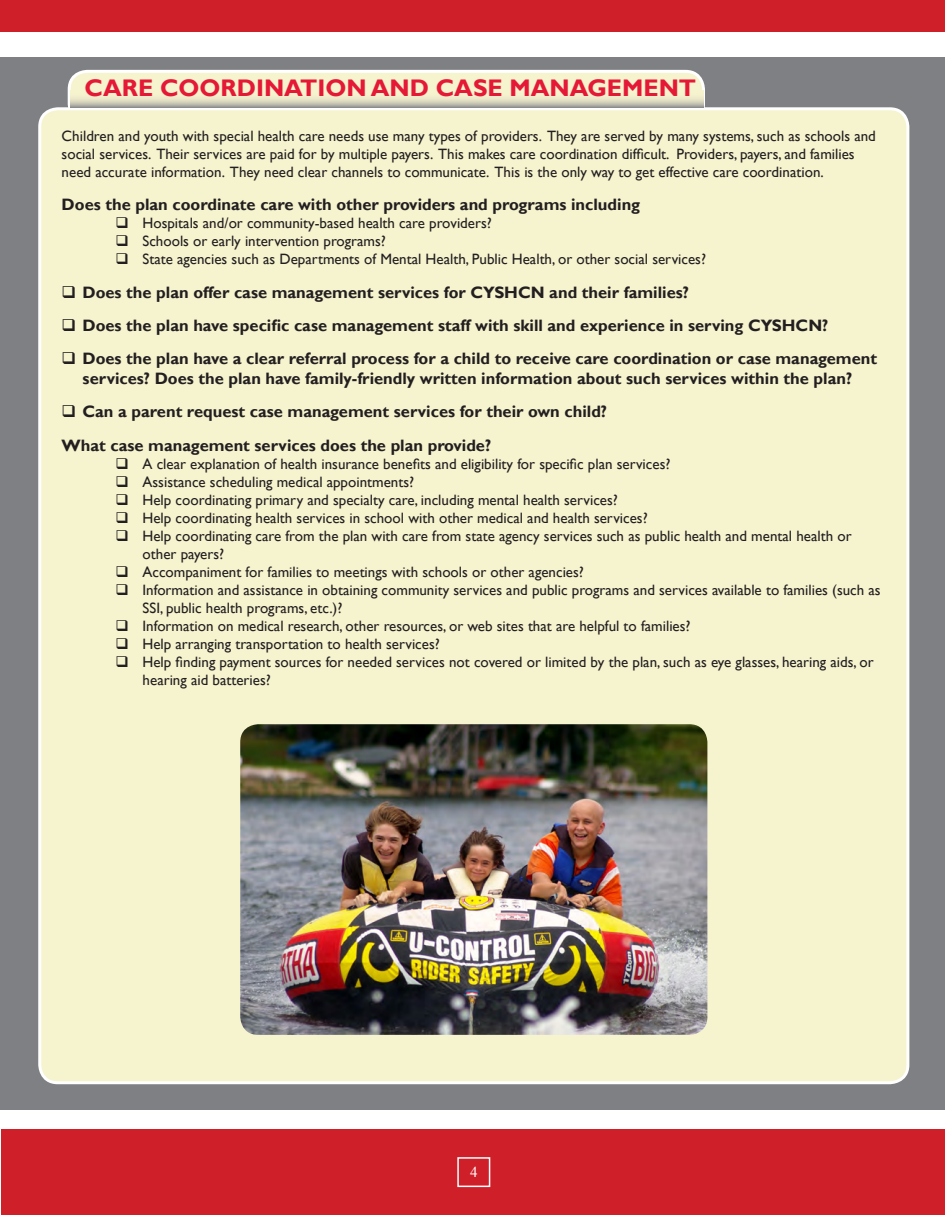
<style>
.page{position:relative;width:945px;height:1215px;background:#fff}
.page>*{position:absolute;margin:0;border:0;box-sizing:border-box;transform-origin:0 0}
.t1{font:700 24px "Gill Sans";color:#e51836}
.t2{font:700 16.5px/33.3px "Gill Sans";color:#231f20}
.t3{font:15px/18px "Gill Sans";color:#231f20}
.t4{font:15px "Times New Roman";color:#fff}
</style>
<div class="page">
<div style="left:0;top:58px;width:944px;height:1052px;background:#7e8083"></div>
<div style="left:2px;top:1129px;width:943px;height:86px;background:#cf202a"></div>
<div style="left:0;top:0;width:944px;height:32px;background:#cf202a"></div>
<div style="left:918px;top:0;width:27px;height:32px;background:#cf202a"></div>
<div style="left:69px;top:71px;width:634px;height:51px;background:#f6f3cf;border-radius:18px"></div>
<div style="left:68px;top:70px;width:637px;height:53px;border:3px solid #fff;border-radius:18px"></div>
<div style="left:40px;top:109px;width:868px;height:974px;background:#f6f3cf;border-radius:18px"></div>
<img style="left:240px;top:724px;width:467px;height:311px">
<svg style="left:70px;top:91px;width:633px;height:17px"></svg>
<div style="left:920px;top:58px;width:25px;height:1052px;background:#7e8083"></div>
<div style="left:457px;top:1157px;width:33px;height:30px;border:2px solid #fff"></div>
<h1 class="t1" style="left:85px;top:72px;width:613px">Care Coordination and Case Management</h1>
<p class="t3" style="left:62px;top:127px;width:816px">Children and youth with special health care needs use many types of providers. They are served by many systems, such as schools and social services. Their services are paid for by multiple payers. This makes care coordination difficult. Providers, payers, and families need accurate information. They need clear channels to communicate. This is the only way to get effective care coordination.</p>
<p class="t2" style="left:62px;top:188px;width:580px">Does the plan coordinate care with other providers and programs including</p>
<p class="t3" style="left:143px;top:214px;width:565px">Hospitals and/or community-based health care providers?<br>Schools or early intervention programs?<br>State agencies such as Departments of Mental Health, Public Health, or other social services?</p>
<p class="t2" style="left:83px;top:275px;width:796px">Does the plan offer case management services for CYSH CN and their families?<br>Does the plan have specific case management staff with skill and experience in serving CYSH CN?<br>Does the plan have a clear referral process for a child to receive care coordination or case management</p>
<p class="t2" style="left:83px;top:362px;width:771px">services? Does the plan have family-friendly written information about such services within the plan?</p>
<p class="t2" style="left:83px;top:395px;width:526px">Can a parent request case management services for their own child?</p>
<p class="t2" style="left:62px;top:428px;width:431px">What case management services does the plan provide?</p>
<p class="t3" style="left:143px;top:454px;width:740px">A clear explanation of health insurance benefits and eligibility for specific plan services?<br>Assistance scheduling medical appointments?<br>Help coordinating primary and specialty care, including mental health services?<br>Help coordinating health services in school with other medical and health services?<br>Help coordinating care from the plan with care from state agency services such as public health and mental health or other payers?<br>Accompaniment for families to meetings with schools or other agencies?<br>Information and assistance in obtaining community services and public programs and services available to families (such as SSI, public health programs, etc.)?<br>Information on medical research, other resources, or web sites that are helpful to families?<br>Help arranging transportation to health services?<br>Help finding payment sources for needed services not covered or limited by the plan, such as eye glasses, hearing aids, or hearing aid batteries?</p>
<p class="t4" style="left:470px;top:1162px;width:9px">4</p>
</div>
